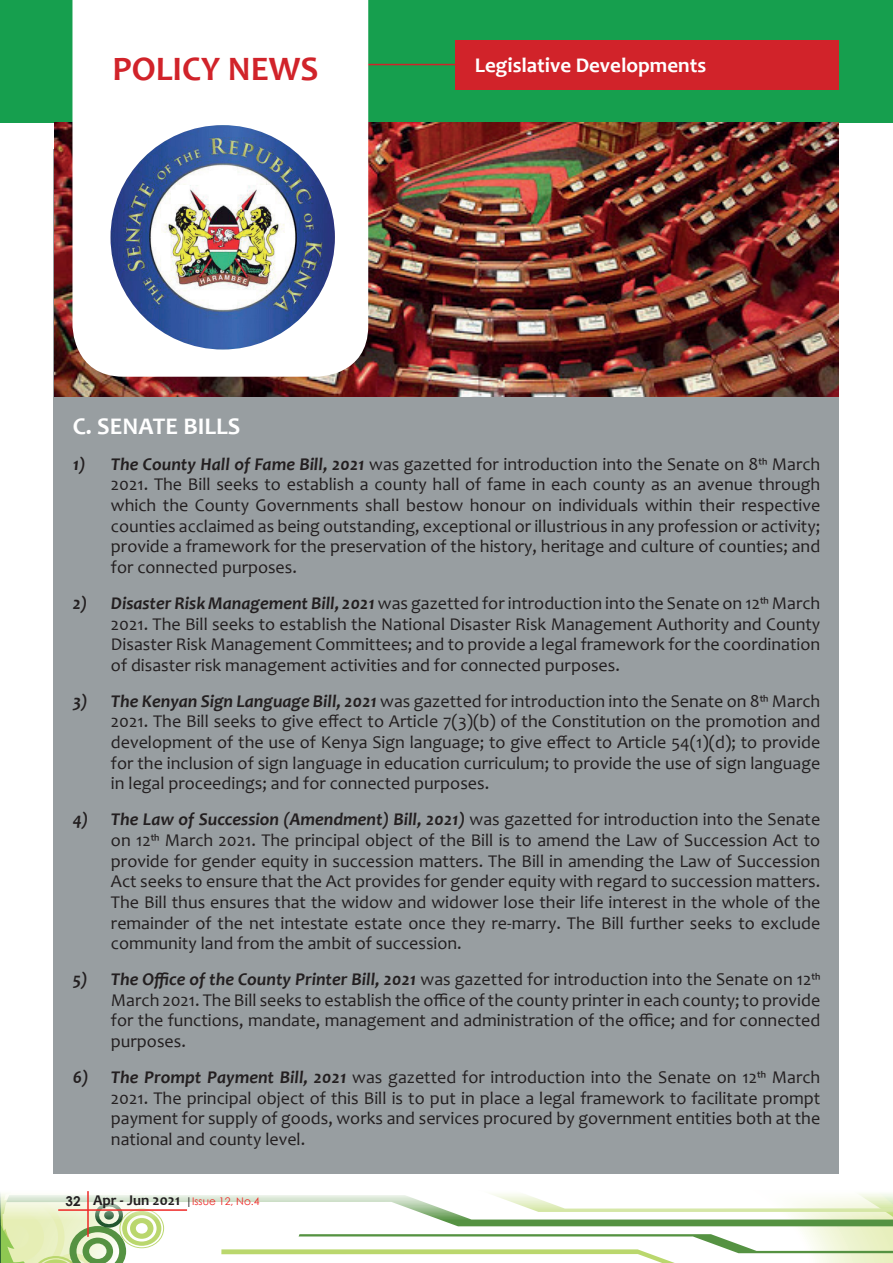
<style>
.page{position:relative;width:893px;height:1263px;background:#fff}
.page>*{position:absolute;margin:0;border:0;box-sizing:border-box;transform-origin:0 0}
.t1{font:700 34.5px "Candara";color:#d1232a}
.t2{font:700 24px "Candara";color:#fff}
.t3{font:700 21px "Candara";color:#fff}
.t4{font:18px/20.7px "Candara";color:#231f20;text-align:justify}
.t5{font:10.5px "Century Gothic";color:#ee2826}
.s1{font-weight:700;font-style:italic}
.s2{font-weight:700;font-size:13.5px;color:#231f20}
.s3{font-family:"Candara";font-weight:700;font-size:15px;color:#231f20}
.s4{font-weight:700;color:#231f20}
</style>
<div class="page">
<svg style="left:2px;top:1137px;width:891px;height:126px"></svg>
<hr style="left:87px;top:1191px;width:2px;height:46px;background:#ee2826">
<hr style="left:58px;top:1209px;width:129px;height:2px;background:#ee2826">
<div style="left:54px;top:149px;width:785px;height:1025px;background:#989ea1"></div>
<div style="left:0;top:0;width:893px;height:122px;background:#169f4e"></div>
<hr style="left:308px;top:64px;width:456px;height:1px;background:#d1232a">
<div style="left:455px;top:40px;width:383px;height:50px;background:#d1232a"></div>
<img style="left:54px;top:122px;width:784px;height:275px">
<div style="left:72px;top:0;width:296px;height:377px;background:#fff"></div>
<img style="left:111px;top:125px;width:224px;height:224px;border-radius:112px">
<h1 class="t1" style="left:113px;top:47px;width:207px">POLICY NEWS</h1>
<p class="t3" style="left:475px;top:52px;width:233px">Legislative Developments</p>
<h2 class="t2" style="left:73px;top:411px;width:169px">C. SENATE BILLS</h2>
<p class="t4" style="left:111px;top:453px;width:711px;text-indent:-38px"><span class="s1">1) The County Hall of Fame Bill, 2021</span> was gazetted for introduction into the Senate on 8th March 2021. The Bill seeks to establish a county hall of fame in each county as an avenue through which the County Governments shall bestow honour on individuals within their respective counties acclaimed as being outstanding, exceptional or illustrious in any profession or activity; provide a framework for the preservation of the history, heritage and culture of counties; and for connected purposes.</p>
<p class="t4" style="left:111px;top:592px;width:711px;text-indent:-38px"><span class="s1">2) Disaster Risk Management Bill, 2021</span> was gazetted for introduction into the Senate on 12th March 2021. The Bill seeks to establish the National Disaster Risk Management Authority and County Disaster Risk Management Committees; and to provide a legal framework for the coordination of disaster risk management activities and for connected purposes.</p>
<p class="t4" style="left:111px;top:690px;width:711px;text-indent:-38px"><span class="s1">3) The Kenyan Sign Language Bill, 2021</span> was gazetted for introduction into the Senate on 8th March 2021. The Bill seeks to give effect to Article 7(3)(b) of the Constitution on the promotion and development of the use of Kenya Sign language; to give effect to Article 54(1)(d); to provide for the inclusion of sign language in education curriculum; to provide the use of sign language in legal proceedings; and for connected purposes.</p>
<p class="t4" style="left:111px;top:809px;width:711px;text-indent:-38px"><span class="s1">4) The Law of Succession (Amendment) Bill, 2021)</span> was gazetted for introduction into the Senate on 12th March 2021. The principal object of the Bill is to amend the Law of Succession Act to provide for gender equity in succession matters. The Bill in amending the Law of Succession Act seeks to ensure that the Act provides for gender equity with regard to succession matters.<br>The Bill thus ensures that the widow and widower lose their life interest in the whole of the remainder of the net intestate estate once they re-marry. The Bill further seeks to exclude community land from the ambit of succession.</p>
<p class="t4" style="left:111px;top:969px;width:711px;text-indent:-38px"><span class="s1">5) The Office of the County Printer Bill, 2021</span> was gazetted for introduction into the Senate on 12th March 2021. The Bill seeks to establish the office of the county printer in each county; to provide for the functions, mandate, management and administration of the office; and for connected purposes.</p>
<p class="t4" style="left:111px;top:1066px;width:711px;text-indent:-38px"><span class="s1">6) The Prompt Payment Bill, 2021</span> was gazetted for introduction into the Senate on 12th March 2021. The principal object of this Bill is to put in place a legal framework to facilitate prompt payment for supply of goods, works and services procured by government entities both at the national and county level.</p>
<p class="t5" style="left:66px;top:1193px;width:196px"><span class="s2">32</span> <span class="s3">Apr - Jun 2021</span> <span class="s4">|</span>Issue 12, No.4</p>
</div>
